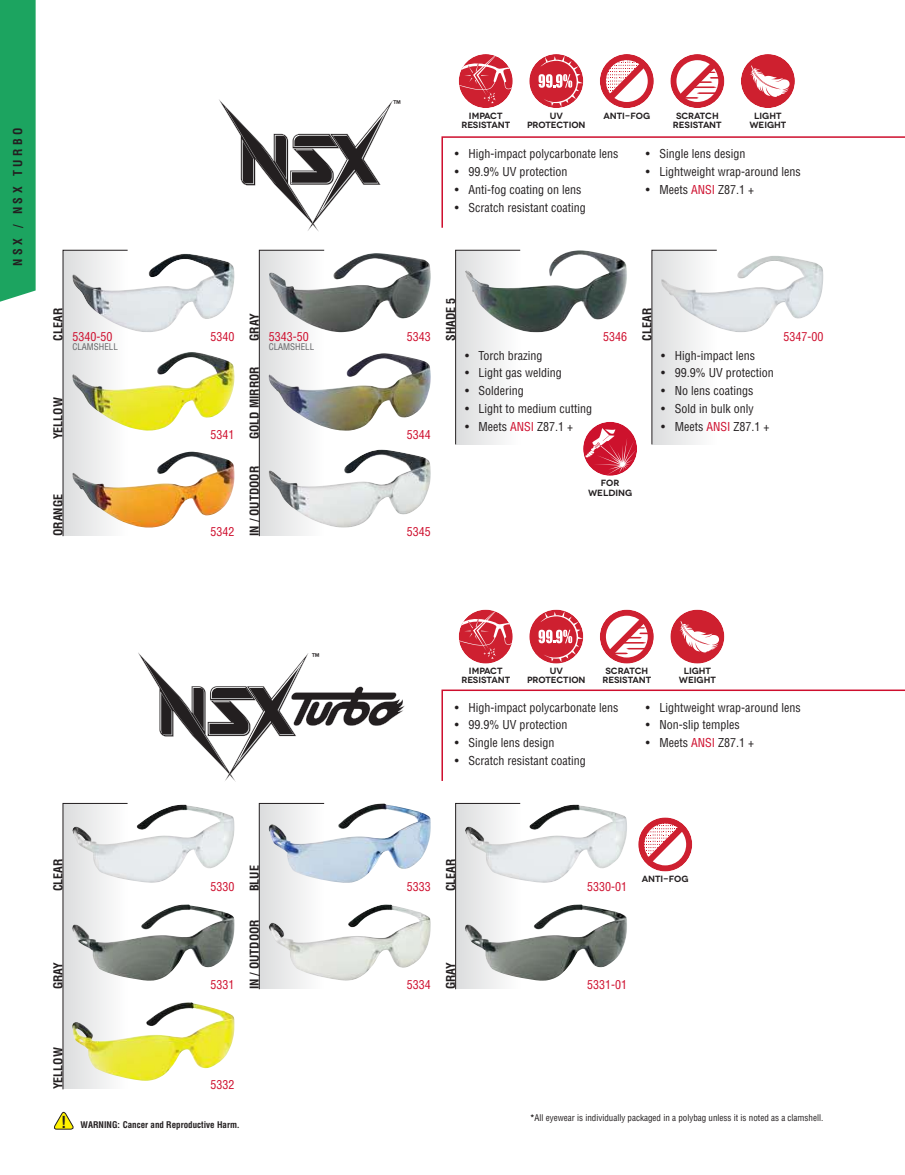
<style>
.page{position:relative;width:905px;height:1175px;background:#fff}
.page>*{position:absolute;margin:0;border:0;box-sizing:border-box;transform-origin:0 0}
.t1{font:condensed 12px "Helvetica LT Std";color:#231f20}
.t2{font:700 condensed 12px "Helvetica LT Std";color:#231f20}
.t3{font:condensed 12px "Helvetica LT Std";color:#ce0e2d}
.t4{font:700 condensed 12px "Helvetica LT Std";letter-spacing:.3em;color:#231f20}
.t5{font:600 9px/9px "Novecentowide";letter-spacing:-.005em;color:#231f20;text-align:center}
.t6{font:condensed 9px "Helvetica LT Std";color:#231f20}
.t7{font:700 condensed 9px "Helvetica LT Std";color:#231f20}
.t8{font:condensed 9px "Helvetica LT Std";color:#636466}
.s1{font-size:16.2px}
.s2{font-family:"Minion Pro";font-stretch:normal}
.s3{color:#ce0e2d}
.s4{font-weight:700}
</style>
<div class="page">
<hr style="left:904px;top:54px;width:1px;height:54px;background:#ce0e2d">
<svg style="left:62px;top:883px;width:47px;height:207px"></svg>
<img style="left:72px;top:904px;width:162px;height:76px">
<div style="left:58px;top:793px;width:189px;height:90px;background:#231f20;opacity:.25"></div>
<img style="left:72px;top:1002px;width:162px;height:78px">
<svg style="left:258px;top:802px;width:66px;height:188px"></svg>
<img style="left:268px;top:803px;width:163px;height:80px">
<div style="left:256px;top:893px;width:189px;height:89px;background:#231f20;opacity:.25"></div>
<svg style="left:455px;top:883px;width:47px;height:107px"></svg>
<img style="left:465px;top:904px;width:162px;height:76px">
<div style="left:450px;top:793px;width:189px;height:90px;background:#231f20;opacity:.25"></div>
<svg style="left:441px;top:689px;width:463px;height:92px"></svg>
<svg style="left:441px;top:136px;width:463px;height:92px"></svg>
<svg style="left:62px;top:333px;width:47px;height:204px"></svg>
<div style="left:60px;top:243px;width:189px;height:90px;background:#231f20;opacity:.25"></div>
<img style="left:72px;top:352px;width:162px;height:79px">
<img style="left:72px;top:452px;width:162px;height:75px">
<div style="left:649px;top:244px;width:189px;height:89px;background:#231f20;opacity:.25"></div>
<svg style="left:651px;top:249px;width:66px;height:196px"></svg>
<img style="left:521px;top:250px;width:106px;height:82px">
<svg style="left:455px;top:249px;width:66px;height:196px"></svg>
<img style="left:325px;top:353px;width:106px;height:77px">
<img style="left:325px;top:253px;width:106px;height:79px">
<div style="left:256px;top:438px;width:189px;height:90px;background:#231f20;opacity:.25"></div>
<svg style="left:258px;top:249px;width:67px;height:288px"></svg>
<svg style="left:54px;top:1111px;width:20px;height:18px"></svg>
<svg style="left:219px;top:99px;width:174px;height:133px"></svg>
<svg style="left:138px;top:652px;width:267px;height:130px"></svg>
<div style="left:458px;top:54px;width:54px;height:54px;background:#ce2030;border-radius:50%"></div>
<svg style="left:459px;top:56px;width:53px;height:47px"></svg>
<div style="left:529px;top:54px;width:54px;height:54px;background:#ce2030;border-radius:50%"></div>
<svg style="left:538px;top:55px;width:45px;height:52px"></svg>
<svg style="left:600px;top:54px;width:53px;height:54px"></svg>
<svg style="left:670px;top:54px;width:54px;height:54px"></svg>
<div style="left:740px;top:54px;width:54px;height:54px;background:#ce202f;border-radius:50%"></div>
<svg style="left:750px;top:65px;width:39px;height:32px"></svg>
<div style="left:458px;top:609px;width:54px;height:54px;background:#ce2030;border-radius:50%"></div>
<svg style="left:459px;top:611px;width:53px;height:47px"></svg>
<div style="left:529px;top:609px;width:54px;height:54px;background:#ce2030;border-radius:50%"></div>
<svg style="left:538px;top:611px;width:45px;height:51px"></svg>
<svg style="left:600px;top:609px;width:53px;height:54px"></svg>
<div style="left:670px;top:609px;width:54px;height:54px;background:#ce202f;border-radius:50%"></div>
<svg style="left:679px;top:621px;width:40px;height:31px"></svg>
<div style="left:583px;top:422px;width:54px;height:54px;background:#cd122d;border-radius:50%"></div>
<svg style="left:585px;top:428px;width:51px;height:47px"></svg>
<svg style="left:638px;top:817px;width:54px;height:54px"></svg>
<div style="left:0;top:0;width:36px;height:302px;background:#1ca460"></div>
<p class="t4" style="left:10px;top:266px;width:140px;rotate:-90deg">NSX / NSX TURBO</p>
<p class="t2" style="left:51px;top:341px;width:34px;rotate:-90deg">CLEAR</p>
<p class="t3" style="left:72px;top:329px;width:41px">5340-50</p>
<p class="t8" style="left:72px;top:341px;width:47px">CLAMSHELL</p>
<p class="t2" style="left:51px;top:439px;width:43px;rotate:-90deg">YELLOW</p>
<p class="t2" style="left:51px;top:536px;width:43px;rotate:-90deg">ORANGE</p>
<p class="t3" style="left:210px;top:329px;width:25px">5340</p>
<p class="t3" style="left:210px;top:427px;width:25px">5341</p>
<p class="t3" style="left:210px;top:524px;width:25px">5342</p>
<p class="t2" style="left:247px;top:341px;width:29px;rotate:-90deg">GRAY</p>
<p class="t2" style="left:247px;top:439px;width:74px;rotate:-90deg">GOLD MIRROR</p>
<p class="t3" style="left:269px;top:329px;width:41px">5343-50</p>
<p class="t8" style="left:269px;top:341px;width:47px">CLAMSHELL</p>
<p class="t2" style="left:247px;top:536px;width:71px;rotate:-90deg">IN / OUTDOOR</p>
<p class="t7" style="left:312px;top:651px;width:9px">™</p>
<p class="t2" style="left:51px;top:891px;width:34px;rotate:-90deg">CLEAR</p>
<p class="t2" style="left:51px;top:989px;width:29px;rotate:-90deg">GRAY</p>
<p class="t3" style="left:210px;top:879px;width:25px">5330</p>
<p class="t3" style="left:210px;top:977px;width:25px">5331</p>
<p class="t2" style="left:247px;top:891px;width:28px;rotate:-90deg">BLUE</p>
<p class="t2" style="left:247px;top:989px;width:71px;rotate:-90deg">IN / OUTDOOR</p>
<p class="t2" style="left:51px;top:1089px;width:44px;rotate:-90deg">YELLOW</p>
<p class="t3" style="left:210px;top:1077px;width:25px">5332</p>
<p class="t7" style="left:61px;top:1118px;width:180px"><span class="s1">!</span> WARNING: Cancer and Reproductive Harm<span class="s2">.</span></p>
<p class="t7" style="left:393px;top:98px;width:9px">™</p>
<p class="t5" style="left:461px;top:111px;width:50px">IMPACT<br>RESISTANT</p>
<p class="t5" style="left:527px;top:111px;width:60px">UV<br>PROTECTION</p>
<p class="t5" style="left:603px;top:111px;width:48px">ANTI-FOG</p>
<p class="t5" style="left:673px;top:111px;width:50px">SCRATCH<br>RESISTANT</p>
<p class="t5" style="left:749px;top:111px;width:38px">LIGHT<br>WEIGHT</p>
<p class="t1" style="left:455px;top:147px;width:165px">• High-impact polycarbonate lens</p>
<p class="t1" style="left:455px;top:164px;width:114px">• 99.9% UV protection</p>
<p class="t1" style="left:455px;top:182px;width:128px">• Anti-fog coating on lens</p>
<p class="t1" style="left:455px;top:200px;width:132px">• Scratch resistant coating</p>
<p class="t1" style="left:646px;top:147px;width:101px">• Single lens design</p>
<p class="t1" style="left:646px;top:164px;width:156px">• Lightweight wrap-around lens</p>
<p class="t1" style="left:646px;top:182px;width:110px">• Meets <span class="s3">ANSI</span> Z87.1 +</p>
<p class="t3" style="left:407px;top:329px;width:25px">5343</p>
<p class="t3" style="left:407px;top:427px;width:25px">5344</p>
<p class="t2" style="left:443px;top:341px;width:45px;rotate:-90deg">SHADE 5</p>
<p class="t1" style="left:465px;top:348px;width:79px">• Torch brazing</p>
<p class="t1" style="left:465px;top:365px;width:98px">• Light gas welding</p>
<p class="t1" style="left:465px;top:383px;width:60px">• Soldering</p>
<p class="t1" style="left:465px;top:401px;width:129px">• Light to medium cutting</p>
<p class="t1" style="left:465px;top:419px;width:110px">• Meets <span class="s3">ANSI</span> Z87.1 +</p>
<p class="t3" style="left:603px;top:329px;width:25px">5346</p>
<p class="t2" style="left:639px;top:341px;width:34px;rotate:-90deg">CLEAR</p>
<p class="t1" style="left:661px;top:348px;width:95px">• High-impact lens</p>
<p class="t1" style="left:661px;top:365px;width:114px">• 99.9% UV protection</p>
<p class="t1" style="left:661px;top:383px;width:94px">• No lens coatings</p>
<p class="t1" style="left:661px;top:401px;width:94px">• Sold in bulk only</p>
<p class="t1" style="left:661px;top:419px;width:110px">• Meets <span class="s3">ANSI</span> Z87.1 +</p>
<p class="t3" style="left:783px;top:329px;width:41px">5347-00</p>
<p class="t3" style="left:407px;top:524px;width:25px">5345</p>
<p class="t5" style="left:588px;top:479px;width:46px">FOR<br>WELDING</p>
<p class="t5" style="left:461px;top:666px;width:50px">IMPACT<br>RESISTANT</p>
<p class="t5" style="left:527px;top:666px;width:60px">UV<br>PROTECTION</p>
<p class="t5" style="left:602px;top:666px;width:50px">SCRATCH<br>RESISTANT</p>
<p class="t5" style="left:679px;top:666px;width:38px">LIGHT<br>WEIGHT</p>
<p class="t1" style="left:455px;top:699px;width:165px">• High-impact polycarbonate lens</p>
<p class="t1" style="left:455px;top:717px;width:114px">• 99.9% UV protection</p>
<p class="t1" style="left:455px;top:735px;width:101px">• Single lens design</p>
<p class="t1" style="left:455px;top:753px;width:132px">• Scratch resistant coating</p>
<p class="t1" style="left:646px;top:699px;width:156px">• Lightweight wrap-around lens</p>
<p class="t1" style="left:646px;top:717px;width:95px">• Non-slip temples</p>
<p class="t1" style="left:646px;top:735px;width:110px">• Meets <span class="s3">ANSI</span> Z87.1 +</p>
<p class="t3" style="left:407px;top:879px;width:25px">5333</p>
<p class="t2" style="left:443px;top:891px;width:34px;rotate:-90deg">CLEAR</p>
<p class="t3" style="left:407px;top:977px;width:25px">5334</p>
<p class="t2" style="left:443px;top:989px;width:29px;rotate:-90deg">GRAY</p>
<p class="t3" style="left:587px;top:879px;width:41px">5330-01</p>
<p class="t5" style="left:641px;top:874px;width:48px">ANTI-FOG</p>
<p class="t3" style="left:587px;top:977px;width:41px">5331-01</p>
<p class="t6" style="left:530px;top:1112px;width:295px"><span class="s4">*</span>All eyewear is individually packaged in a polybag unless it is noted as a clamshell.</p>
</div>
